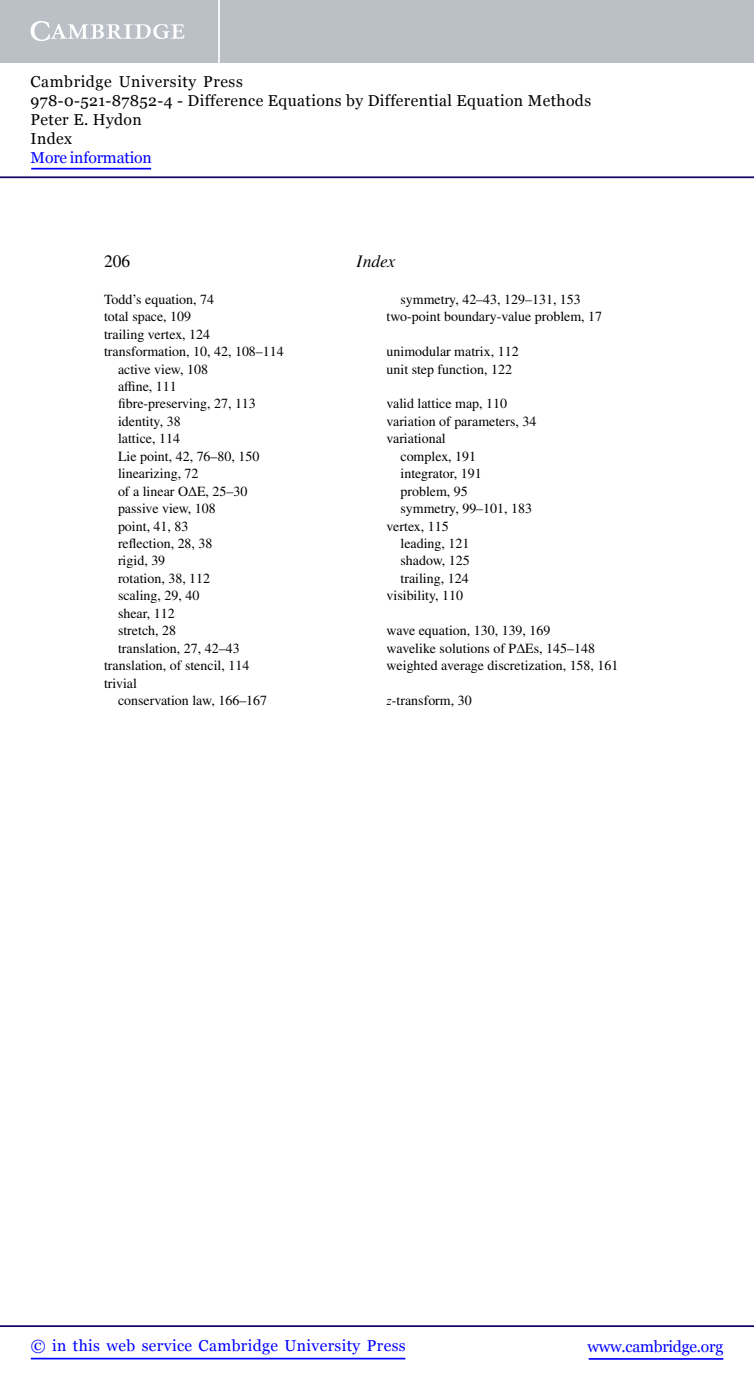
<style>
.page{position:relative;width:754px;height:1385px;background:#fff}
.page>*{position:absolute;margin:0;border:0;box-sizing:border-box;transform-origin:0 0}
.t1{font:italic 17.5px "Times";color:#000}
.t2{font:17.5px "Times";color:#000}
.t3{font:15.75px/18.9px "Georgia";letter-spacing:.025em;color:#000}
.t4{font:15.75px "Georgia";letter-spacing:.025em;color:#00f}
.t5{font:15.75px "Georgia";letter-spacing:-.015em;color:#00f}
.t6{font:15.75px "Georgia";letter-spacing:-.01em;color:#00f}
.t7{font:14px/17.5px "Times";color:#000}
.s1{font-family:"rtxr"}
.s2{font-style:italic}
</style>
<div class="page">
<hr style="left:589px;top:1358px;width:134px;height:1px;background:#00f">
<hr style="left:0;top:1325px;width:754px;height:2px;background:#150666">
<hr style="left:31px;top:1357px;width:374px;height:2px;background:#00f">
<div style="left:0;top:0;width:754px;height:63px;background:#bac0c6"></div>
<svg style="left:31px;top:21px;width:154px;height:20px"></svg>
<hr style="left:218px;top:0;width:2px;height:63px;background:#fff">
<hr style="left:0;top:176px;width:754px;height:2px;background:#150666">
<hr style="left:31px;top:168px;width:120px;height:1px;background:#00f">
<p class="t3" style="left:31px;top:73px;width:562px">Cambridge University Press<br>978-0-521-87852-4 - Difference Equations by Differential Equation Methods<br>Peter E. Hydon<br>Index</p>
<p class="t6" style="left:31px;top:148px;width:123px">More information</p>
<p class="t2" style="left:104px;top:255px;width:28px">206</p>
<p class="t1" style="left:357px;top:255px;width:40px">Index</p>
<p class="t7" style="left:104px;top:292px;width:112px">Todd’s equation, 74</p>
<p class="t7" style="left:104px;top:309px;width:89px">total space, 109</p>
<p class="t7" style="left:104px;top:326px;width:108px">trailing vertex, 124</p>
<p class="t7" style="left:104px;top:344px;width:181px">transformation, 10, 42, 108–114</p>
<p class="t7" style="left:118px;top:361px;width:91px">active view, 108</p>
<p class="t7" style="left:118px;top:379px;width:60px">a<span class="s1">ffi</span>ne, 111</p>
<p class="t7" style="left:118px;top:396px;width:139px">fibre-preserving, 27, 113</p>
<p class="t7" style="left:118px;top:414px;width:64px">identity, 38</p>
<p class="t7" style="left:118px;top:431px;width:63px">lattice, 114</p>
<p class="t7" style="left:118px;top:449px;width:143px">Lie point, 42, 76–80, 150</p>
<p class="t7" style="left:118px;top:466px;width:82px">linearizing, 72</p>
<p class="t7" style="left:118px;top:483px;width:131px">of a linear O<span class="s1">Δ</span>E, 25–30</p>
<p class="t7" style="left:118px;top:501px;width:99px">passive view, 108</p>
<p class="t7" style="left:118px;top:518px;width:72px">point, 41, 83</p>
<p class="t7" style="left:118px;top:536px;width:96px">reflection, 28, 38</p>
<p class="t7" style="left:118px;top:553px;width:49px">rigid, 39</p>
<p class="t7" style="left:118px;top:571px;width:94px">rotation, 38, 112</p>
<p class="t7" style="left:118px;top:588px;width:83px">scaling, 29, 40</p>
<p class="t7" style="left:118px;top:605px;width:58px">shear, 112</p>
<p class="t7" style="left:118px;top:623px;width:60px">stretch, 28</p>
<p class="t7" style="left:118px;top:640px;width:123px">translation, 27, 42–43</p>
<p class="t7" style="left:104px;top:658px;width:147px">translation, of stencil, 114</p>
<p class="t7" style="left:104px;top:675px;width:34px">trivial</p>
<p class="t7" style="left:118px;top:693px;width:151px">conservation law, 166–167</p>
<p class="t7" style="left:386px;top:292px;width:217px;text-align:center">symmetry, 42–43, 129–131, 153 two-point boundary-value problem, 17</p>
<p class="t7" style="left:386px;top:344px;width:134px">unimodular matrix, 112 unit step function, 122</p>
<p class="t7" style="left:386px;top:396px;width:122px">valid lattice map, 110</p>
<p class="t7" style="left:386px;top:414px;width:151px">variation of parameters, 34</p>
<p class="t7" style="left:386px;top:431px;width:61px">variational</p>
<p class="t7" style="left:400px;top:449px;width:77px">complex, 191</p>
<p class="t7" style="left:400px;top:466px;width:83px">integrator, 191</p>
<p class="t7" style="left:400px;top:483px;width:69px">problem, 95</p>
<p class="t7" style="left:400px;top:501px;width:133px">symmetry, 99–101, 183</p>
<p class="t7" style="left:386px;top:518px;width:64px">vertex, 115</p>
<p class="t7" style="left:400px;top:536px;width:70px">leading, 121</p>
<p class="t7" style="left:400px;top:553px;width:71px">shadow, 125</p>
<p class="t7" style="left:400px;top:571px;width:70px">trailing, 124</p>
<p class="t7" style="left:386px;top:588px;width:78px">visibility, 110</p>
<p class="t7" style="left:386px;top:623px;width:233px">wave equation, 130, 139, 169<br>wavelike solutions of P<span class="s1">Δ</span>Es, 145–148 weighted average discretization, 158, 161</p>
<p class="t7" style="left:386px;top:693px;width:87px"><span class="s2">z</span>-transform, 30</p>
<p class="t4" style="left:31px;top:1336px;width:376px">© in this web service Cambridge University Press</p>
<p class="t5" style="left:587px;top:1336px;width:137px">www.cambridge.org</p>
</div>
